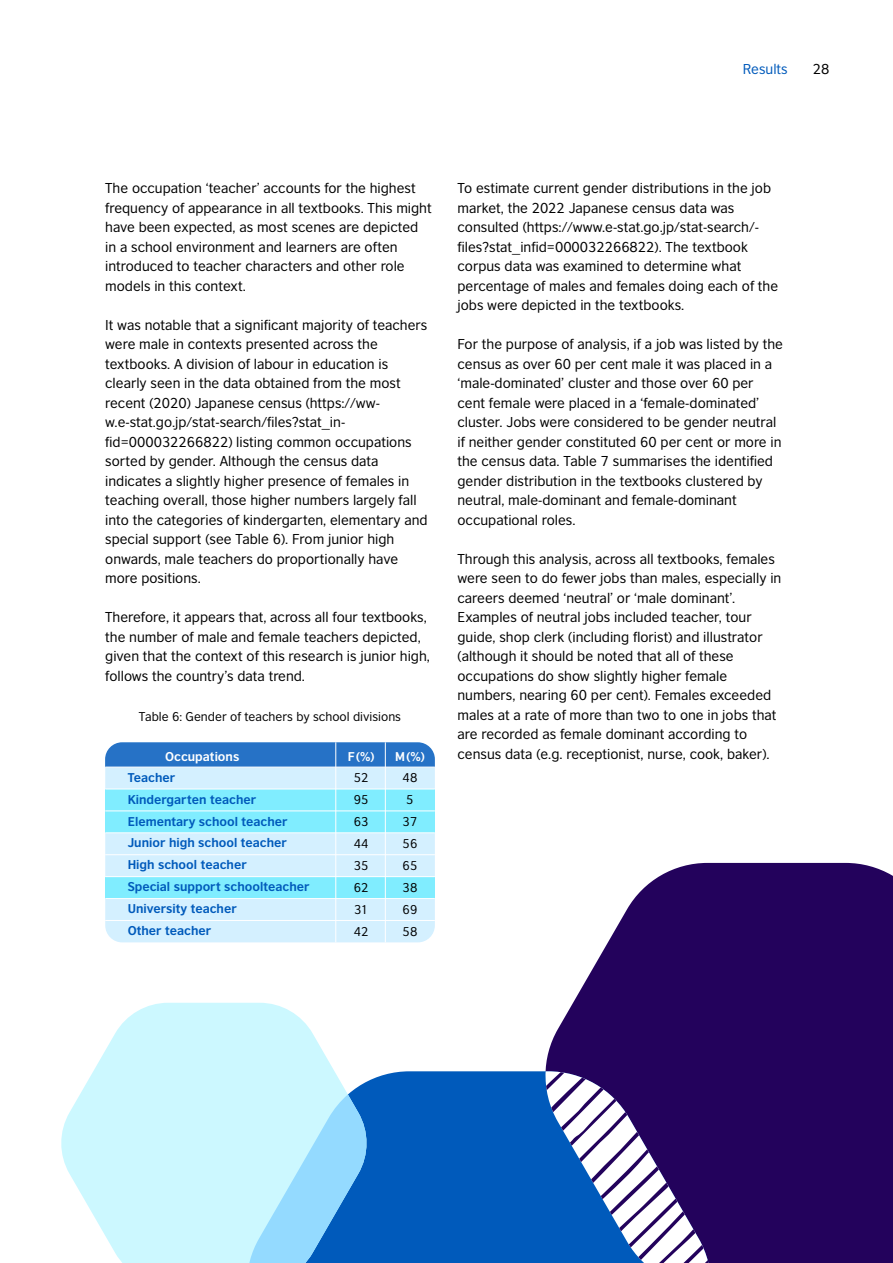
<style>
.page{position:relative;width:893px;height:1263px;background:#fff}
.page>*{position:absolute;margin:0;border:0;box-sizing:border-box;transform-origin:0 0}
.t1{font:13.5px/19.5px "British Council Sans";color:#000}
.t2{font:13.5px "British Council Sans";color:#005abb}
.t3{font:700 12px/21.9px "British Council Sans";color:#005abb}
.t4{font:12px/21.9px "British Council Sans";color:#000;text-align:center}
.t5{font:700 12px "British Council Sans";color:#fff}
</style>
<div class="page">
<div style="left:105px;top:742px;width:330px;height:200px;background:#d4f0ff;border-radius:17px"></div>
<div style="left:105px;top:789px;width:330px;height:44px;background:#80edff"></div>
<div style="left:105px;top:877px;width:330px;height:21px;background:#80edff"></div>
<svg style="left:105px;top:742px;width:330px;height:25px;background:#3078c8"></svg>
<hr style="left:105px;top:876px;width:330px;height:1px;background:#fff">
<hr style="left:105px;top:854px;width:330px;height:1px;background:#fff">
<hr style="left:105px;top:789px;width:330px;height:1px;background:#fff">
<hr style="left:105px;top:811px;width:330px;height:1px;background:#fff">
<hr style="left:105px;top:832px;width:330px;height:1px;background:#fff">
<hr style="left:105px;top:767px;width:330px;height:1px;background:#fff">
<hr style="left:105px;top:898px;width:330px;height:1px;background:#fff">
<hr style="left:105px;top:920px;width:330px;height:1px;background:#fff">
<hr style="left:385px;top:742px;width:1px;height:200px;background:#fff">
<hr style="left:336px;top:742px;width:1px;height:200px;background:#fff">
<svg style="left:545px;top:863px;width:348px;height:400px;background:#391c6c"></svg>
<div style="left:369px;top:1071px;width:346px;height:192px;background:#005abb"></div>
<svg style="left:545px;top:1071px;width:166px;height:192px"></svg>
<svg style="left:61px;top:1003px;width:308px;height:260px;fill:#ccf8ff"></svg>
<svg style="left:247px;top:1094px;width:122px;height:169px;background:#8ecdf2"></svg>
<p class="t2" style="left:743px;top:58px;width:46px">Results</p>
<p class="t1" style="left:813px;top:58px;width:18px">28</p>
<p class="t1" style="left:105px;top:177px;width:328px">The occupation ‘teacher’ accounts for the highest frequency of appearance in all textbooks. This might have been expected, as most scenes are depicted in a school environment and learners are often introduced to teacher characters and other role models in this context.</p>
<p class="t1" style="left:105px;top:314px;width:324px">It was notable that a significant majority of teachers were male in contexts presented across the textbooks. A division of labour in education is clearly seen in the data obtained from the most recent (2020) Japanese census (https://ww&shy;w.e-stat.go.jp/stat-search/files?stat_in&shy;fid=000032266822) listing common occupations sorted by gender. Although the census data indicates a slightly higher presence of females in teaching overall, those higher numbers largely fall into the categories of kindergarten, elementary and special support (see Table 6). From junior high onwards, male teachers do proportionally have more positions.</p>
<p class="t1" style="left:105px;top:606px;width:326px">Therefore, it appears that, across all four textbooks, the number of male and female teachers depicted, given that the context of this research is junior high, follows the country’s data trend.</p>
<p class="t4" style="left:139px;top:705px;width:264px">Table 6: Gender of teachers by school divisions</p>
<p class="t5" style="left:165px;top:745px;width:76px">Occupations</p>
<p class="t5" style="left:348px;top:745px;width:28px">F(%)</p>
<p class="t5" style="left:395px;top:745px;width:31px">M(%)</p>
<p class="t3" style="left:128px;top:765px;width:183px">Teacher<br>Kindergarten teacher<br>Elementary school teacher<br>Junior high school teacher<br>High school teacher<br>Special support schoolteacher<br>University teacher<br>Other teacher</p>
<p class="t4" style="left:403px;top:766px;width:16px">48<br>5<br>37<br>56<br>65<br>38<br>69<br>58</p>
<p class="t4" style="left:354px;top:766px;width:16px;text-align:justify">52<br>95<br>63<br>44<br>35<br>62<br>31<br>42</p>
<p class="t1" style="left:457px;top:177px;width:322px">To estimate current gender distributions in the job market, the 2022 Japanese census data was consulted (https://www.e-stat.go.jp/stat-search/- files?stat_infid=000032266822). The textbook corpus data was examined to determine what percentage of males and females doing each of the jobs were depicted in the textbooks.</p>
<p class="t1" style="left:457px;top:333px;width:327px">For the purpose of analysis, if a job was listed by the census as over 60 per cent male it was placed in a ‘male-dominated’ cluster and those over 60 per cent female were placed in a ‘female-dominated’ cluster. Jobs were considered to be gender neutral if neither gender constituted 60 per cent or more in the census data. Table 7 summarises the identified gender distribution in the textbooks clustered by neutral, male-dominant and female-dominant occupational roles.</p>
<p class="t1" style="left:457px;top:548px;width:325px">Through this analysis, across all textbooks, females were seen to do fewer jobs than males, especially in careers deemed ‘neutral’ or ‘male dominant’.<br>Examples of neutral jobs included teacher, tour guide, shop clerk (including florist) and illustrator (although it should be noted that all of these occupations do show slightly higher female numbers, nearing 60 per cent). Females exceeded males at a rate of more than two to one in jobs that are recorded as female dominant according to census data (e.g. receptionist, nurse, cook, baker).</p>
</div>
